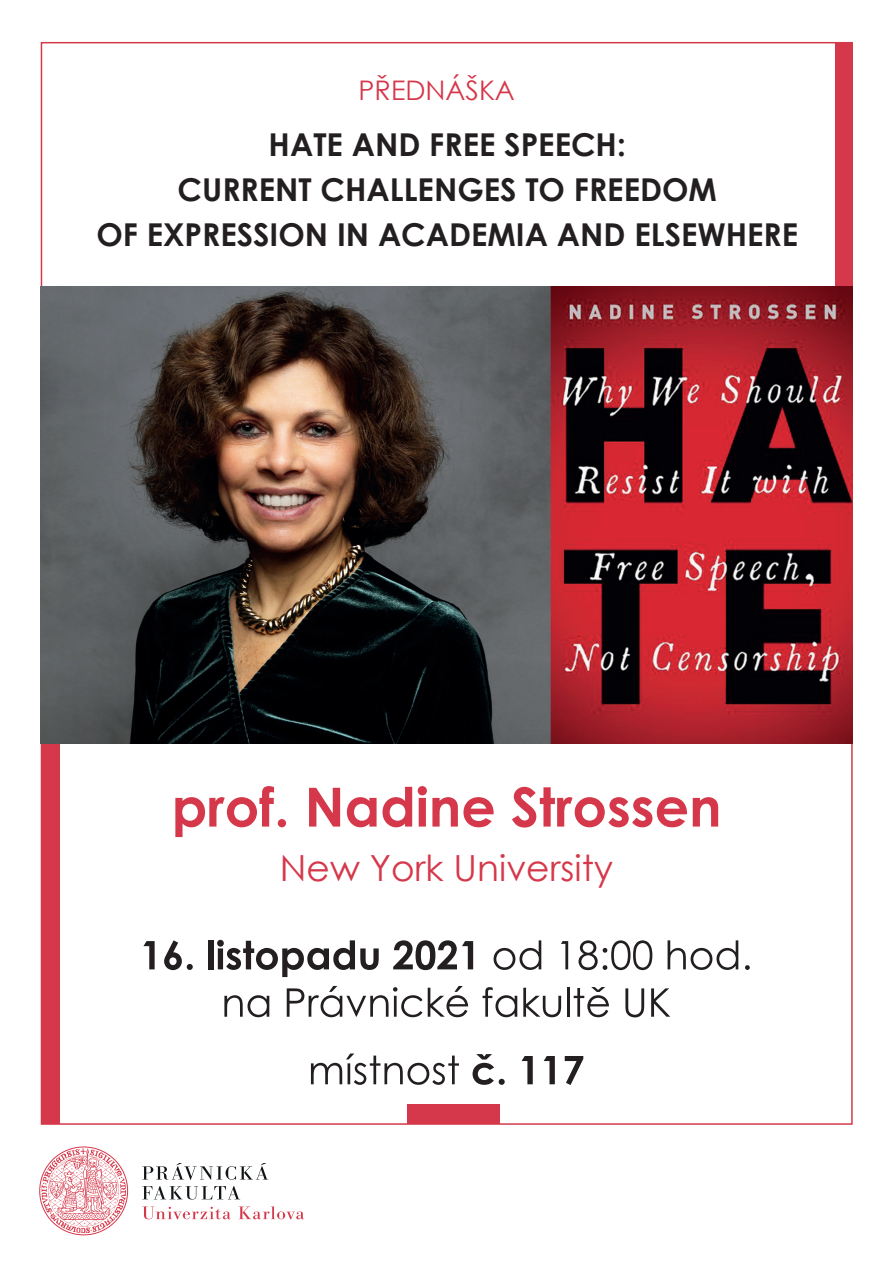
<style>
.page{position:relative;width:893px;height:1263px;background:#fff}
.page>*{position:absolute;margin:0;border:0;box-sizing:border-box;transform-origin:0 0}
.t1{font:700 54px "Century Gothic";color:#d5384a}
.t2{font:36px "Century Gothic";color:#d5384a}
.t3{font:700 31.5px/45px "Century Gothic";color:#231f20;text-align:center}
.t4{font:27px "Century Gothic";color:#d5384a}
</style>
<div class="page">
<div style="left:42px;top:738px;width:18px;height:385px;background:#d5384a"></div>
<svg style="left:142px;top:1163px;width:126px;height:17px"></svg>
<svg style="left:142px;top:1186px;width:97px;height:13px"></svg>
<svg style="left:142px;top:1206px;width:162px;height:13px"></svg>
<svg style="left:42px;top:1148px;width:84px;height:86px"></svg>
<div style="left:835px;top:42px;width:17px;height:402px;background:#d5384a"></div>
<div style="left:407px;top:1104px;width:92px;height:20px;background:#d5384a"></div>
<svg style="left:143px;top:941px;width:12px;height:28px"></svg>
<svg style="left:164px;top:940px;width:29px;height:30px"></svg>
<div style="left:208px;top:940px;width:6px;height:29px;background:#231f20"></div>
<svg style="left:217px;top:940px;width:162px;height:37px"></svg>
<svg style="left:393px;top:940px;width:80px;height:30px"></svg>
<svg style="left:494px;top:940px;width:47px;height:30px"></svg>
<svg style="left:561px;top:941px;width:7px;height:28px"></svg>
<svg style="left:578px;top:940px;width:74px;height:30px"></svg>
<svg style="left:668px;top:940px;width:70px;height:30px"></svg>
<svg style="left:745px;top:965px;width:5px;height:5px"></svg>
<svg style="left:224px;top:995px;width:45px;height:22px"></svg>
<svg style="left:287px;top:986px;width:181px;height:31px"></svg>
<svg style="left:483px;top:987px;width:34px;height:30px"></svg>
<svg style="left:523px;top:988px;width:38px;height:29px"></svg>
<hr style="left:567px;top:988px;width:2px;height:29px;background:#231f20">
<svg style="left:574px;top:987px;width:35px;height:30px"></svg>
<svg style="left:625px;top:988px;width:19px;height:29px"></svg>
<svg style="left:651px;top:988px;width:19px;height:29px"></svg>
<svg style="left:311px;top:1053px;width:148px;height:32px"></svg>
<svg style="left:473px;top:1054px;width:32px;height:31px"></svg>
<svg style="left:522px;top:1056px;width:11px;height:28px"></svg>
<svg style="left:544px;top:1056px;width:11px;height:28px"></svg>
<svg style="left:565px;top:1056px;width:18px;height:29px"></svg>
<img style="left:41px;top:287px;width:811px;height:456px">
<p class="t4" style="left:359px;top:71px;width:158px">PŘEDNÁŠKA</p>
<p class="t3" style="left:96px;top:121px;width:703px">HATE AND FREE SPEECH:<br>CURRENT CHALLENGES TO FREEDOM<br>OF EXPRESSION IN ACADEMIA AND ELSEWHERE</p>
<h1 class="t1" style="left:172px;top:766px;width:551px">prof. Nadine Strossen</h1>
<p class="t2" style="left:280px;top:842px;width:335px">New York University</p>
</div>
